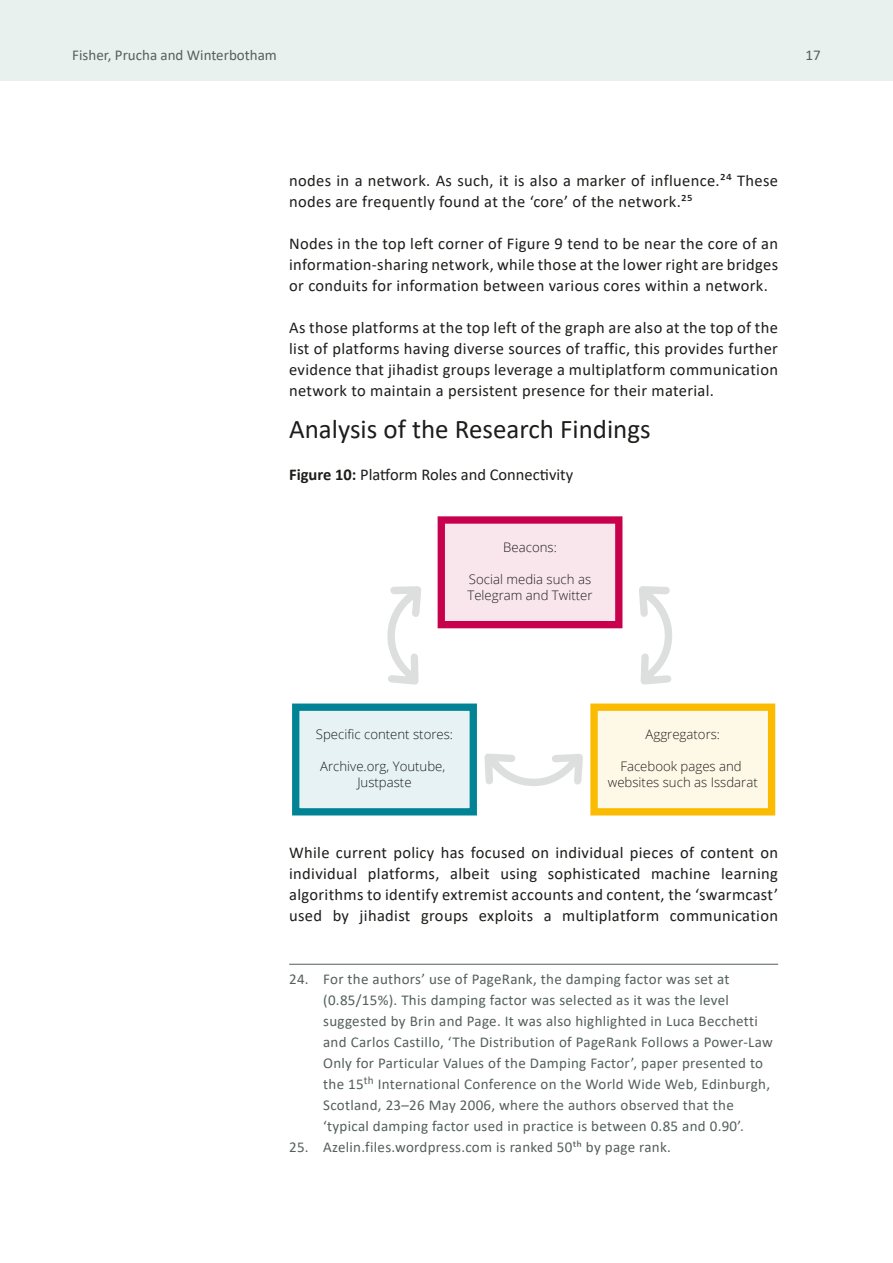
<style>
.page{position:relative;width:893px;height:1263px;background:#fff}
.page>*{position:absolute;margin:0;border:0;box-sizing:border-box;transform-origin:0 0}
.Heading_1{font:27px "Calibri";color:#1d1d1b}
.t1{font:16.5px/21px "Calibri";letter-spacing:.02em;color:#1d1d1b;text-align:justify}
.t2{font:16.5px "Calibri";color:#1d1d1b}
.Footnote_text{font:15px/21px "Calibri";letter-spacing:.02em;color:#546059}
.Footnote_text-2{font:15px "Calibri";color:#546059}
.t3{font:300 13.2px/15.8px "Open Sans";color:#1d1d1b;text-align:center}
.s1{font-weight:700}
</style>
<div class="page">
<div style="left:0;top:0;width:893px;height:81px;background:#e8f1ee"></div>
<div style="left:296px;top:707px;width:177px;height:105px;background:#e6f2f4"></div>
<div style="left:594px;top:707px;width:178px;height:105px;background:#fef8e6"></div>
<div style="left:441px;top:520px;width:178px;height:105px;background:#f9e6ed"></div>
<div style="left:438px;top:516px;width:184px;height:112px;border:7px solid #c7014b"></div>
<div style="left:590px;top:703px;width:185px;height:112px;border:7px solid #fbbb00"></div>
<div style="left:292px;top:703px;width:185px;height:112px;border:7px solid #008395"></div>
<svg style="left:387px;top:586px;width:34px;height:98px"></svg>
<svg style="left:484px;top:753px;width:99px;height:33px"></svg>
<svg style="left:639px;top:586px;width:33px;height:98px"></svg>
<hr style="left:289px;top:964px;width:489px;height:1px;background:#546059">
<p class="Footnote_text-2" style="left:72px;top:44px;width:206px">Fisher, Prucha and Winterbotham</p>
<p class="Footnote_text" style="left:805px;top:44px;width:17px">17</p>
<p class="t1" style="left:289px;top:169px;width:490px">nodes in a network. As such, it is also a marker of influence.24 These nodes are frequently found at the ‘core’ of the network.25</p>
<p class="t1" style="left:289px;top:232px;width:490px">Nodes in the top left corner of Figure 9 tend to be near the core of an information-sharing network, while those at the lower right are bridges or conduits for information between various cores within a network.</p>
<p class="t1" style="left:289px;top:316px;width:490px">As those platforms at the top left of the graph are also at the top of the list of platforms having diverse sources of traffic, this provides further evidence that jihadist groups leverage a multiplatform communication network to maintain a persistent presence for their material.</p>
<p class="Heading_1" style="left:289px;top:410px;width:363px">Analysis of the Research Findings</p>
<p class="t2" style="left:289px;top:463px;width:286px"><span class="s1">Figure 10:</span> Platform Roles and Connectivity</p>
<p class="t3" style="left:503px;top:539px;width:55px">Beacons:</p>
<p class="t3" style="left:467px;top:571px;width:127px;text-align:left">Social media such as<br>Telegram and Twitter</p>
<p class="t3" style="left:316px;top:726px;width:139px">Specific content stores:</p>
<p class="t3" style="left:320px;top:758px;width:127px">Archive.org, Youtube,<br>Justpaste</p>
<p class="t3" style="left:646px;top:726px;width:76px">Aggregators:</p>
<p class="t3" style="left:608px;top:758px;width:151px">Facebook pages and websites such as Issdarat</p>
<p class="t1" style="left:289px;top:841px;width:490px">While current policy has focused on individual pieces of content on individual platforms, albeit using sophisticated machine learning algorithms to identify extremist accounts and content, the ‘swarmcast’ used by jihadist groups exploits a multiplatform communication</p>
<p class="Footnote_text" style="left:323px;top:968px;width:451px;text-indent:-34px">24. For the authors’ use of PageRank, the damping factor was set at (0.85/15%). This damping factor was selected as it was the level suggested by Brin and Page. It was also highlighted in Luca Becchetti and Carlos Castillo, ‘The Distribution of PageRank Follows a Power-Law Only for Particular Values of the Damping Factor’, paper presented to the 15<sup>th</sup> International Conference on the World Wide Web, Edinburgh, Scotland, 23–26 May 2006, where the authors observed that the ‘typical damping factor used in practice is between 0.85 and 0.90’.</p>
<p class="Footnote_text" style="left:289px;top:1136px;width:383px">25. Azelin.files.wordpress.com is ranked 50th by page rank.</p>
</div>
